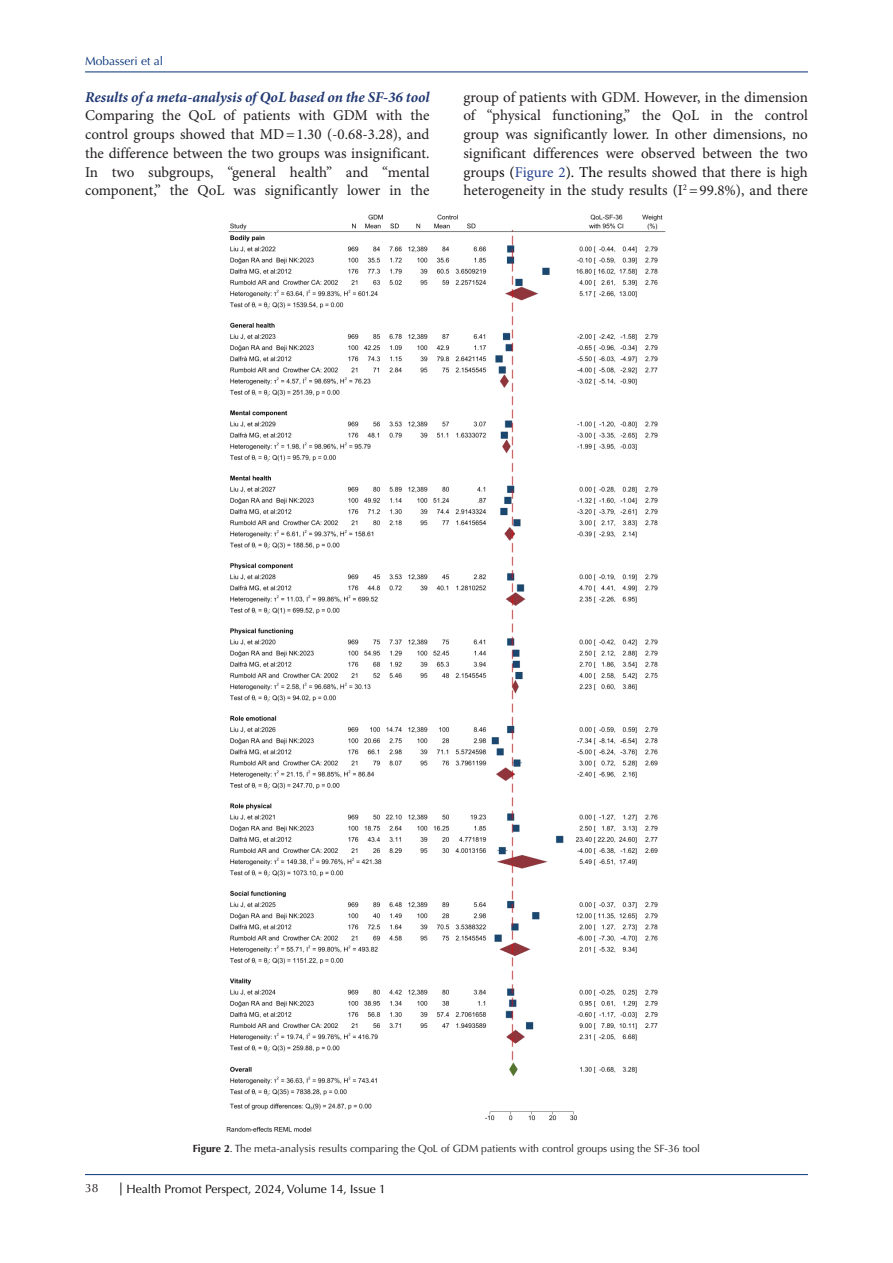
<style>
.page{position:relative;width:893px;height:1263px;background:#fff}
.page>*{position:absolute;margin:0;border:0;box-sizing:border-box;transform-origin:0 0}
.t1{font:15px/18.8px "Minion Pro";color:#231f20;text-align:justify}
.t2{font:italic 700 15px "Minion Pro";letter-spacing:-.005em;color:#213873}
.t3{font:12px "Optima LT Std";color:#000}
.t4{font:12px "Optima LT Std";color:#053278}
.t5{font:12px "Optima LT Std";color:#231f20}
.t6{font:10.5px "Optima LT Std";color:#231f20}
.s1{color:#040503}
.s2{color:#253f8e}
.s3{font-weight:700}
.s4{color:#150000}
</style>
<div class="page">
<hr style="left:85px;top:72px;width:723px;height:1px;background:#053278">
<hr style="left:85px;top:1174px;width:723px;height:1px;background:#053278">
<svg style="left:120px;top:1182px;width:1px;height:13px"></svg>
<img style="left:226px;top:214px;width:440px;height:918px">
<p class="t4" style="left:85px;top:54px;width:80px">Mobasseri et al</p>
<p class="t2" style="left:85px;top:86px;width:346px">Results of a meta-analysis of QoL based on the SF-36 tool</p>
<p class="t1" style="left:85px;top:107px;width:346px">Comparing the QoL of patients with GDM with the control groups showed that MD=1.30 (-0.68-3.28), and the difference between the two groups was insignificant.<br>In two subgroups, “general health” and “mental component,” the QoL was significantly lower in the</p>
<p class="t1" style="left:463px;top:88px;width:346px">group of patients with GDM. However, in the dimension of “physical functioning,” the QoL in the control group was significantly lower. In other dimensions, no significant differences were observed between the two group<span class="s1">s (</span><span class="s2">Figure 2</span><span class="s1">). Th</span>e results showed that there is high heterogeneity in the study results (I<sup>2</sup> =99.8%), and there</p>
<p class="t6" style="left:193px;top:1142px;width:509px"><span class="s3">Figure 2</span>. The meta-analysis results comparing the QoL of GDM patients with control groups using the SF-36 tool</p>
<p class="t5" style="left:85px;top:1180px;width:15px">38</p>
<p class="t3" style="left:126px;top:1182px;width:261px">Health Promot Perspect<span class="s4">,</span> 2024, Volume 14, Issue 1</p>
</div>
